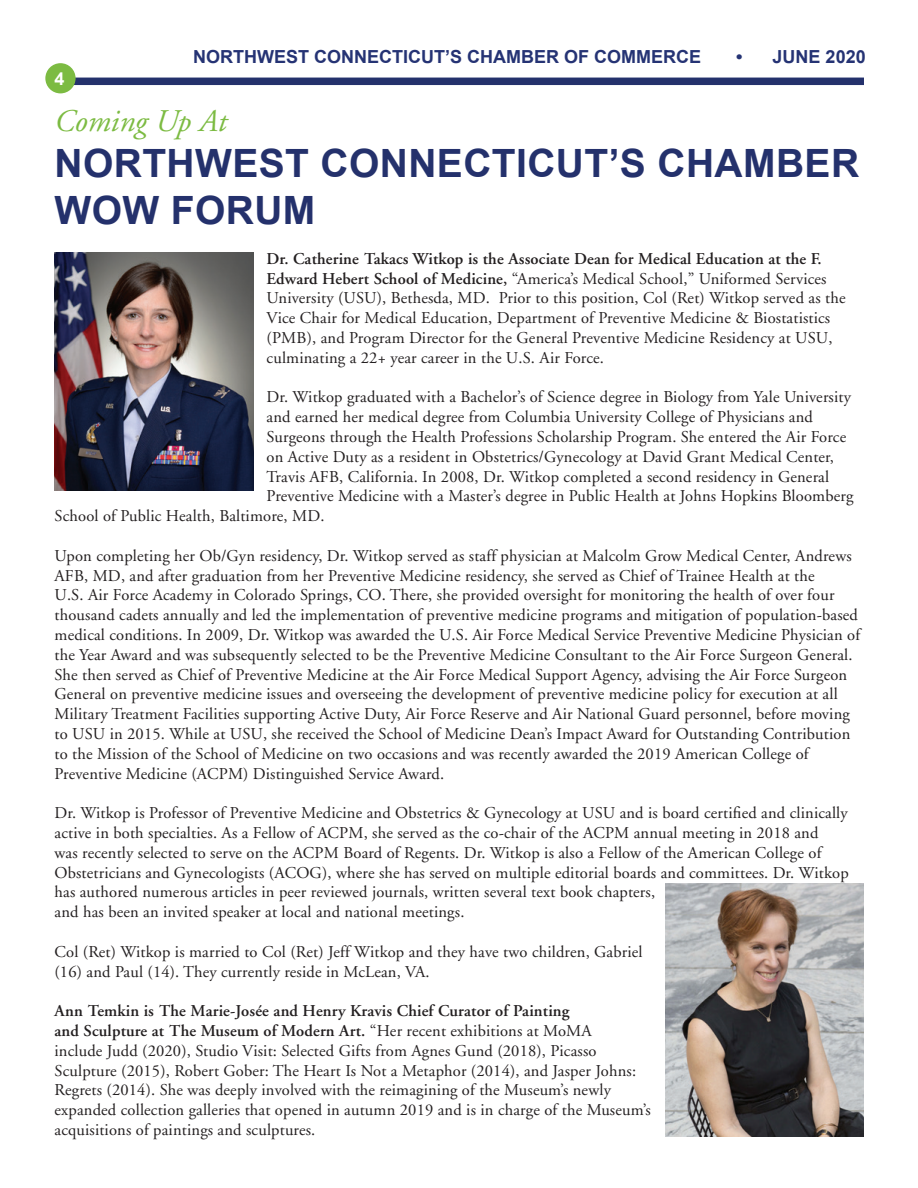
<style>
.page{position:relative;width:918px;height:1188px;background:#fff}
.page>*{position:absolute;margin:0;border:0;box-sizing:border-box;transform-origin:0 0}
.t1{font:700 39px/46.8px "Arial";letter-spacing:.01em;color:#24316c}
.t2{font:italic 31.5px "Adobe Garamond";color:#7cbb42}
.t3{font:700 18px "Arial";color:#253374}
.t4{font:700 18px "Arial";color:#fff}
.t5{font:16.5px/19.8px "Adobe Garamond";letter-spacing:.01em;color:#231f20}
.s1{font-weight:600}
</style>
<div class="page">
<div style="left:66px;top:78px;width:798px;height:7px;background:#24316c"></div>
<div style="left:45px;top:63px;width:31px;height:30px;background:#7cbb42;border-radius:50%"></div>
<img style="left:55px;top:253px;width:198px;height:237px">
<img style="left:665px;top:883px;width:199px;height:253px">
<p class="t3" style="left:193px;top:45px;width:509px">NORTHWEST CONNECTICUT’S CHAMBER OF COMMERCE</p>
<p class="t3" style="left:736px;top:45px;width:131px">• JUNE 2020</p>
<p class="t4" style="left:55px;top:67px;width:12px">4</p>
<h2 class="t2" style="left:55px;top:104px;width:174px">Coming Up At</h2>
<h1 class="t1" style="left:55px;top:142px;width:806px">NORTHWEST CONNECTICUT’S CHAMBER<br>WOW FORUM</h1>
<p class="t5" style="left:267px;top:249px;width:580px"><span class="s1">Dr. Catherine Takacs Witkop is the Associate Dean for Medical Education at the F.<br>Edward Hebert School of Medicine,</span> “America’s Medical School,” Uniformed Services University (USU), Bethesda, MD. Prior to this position, Col (Ret) Witkop served as the Vice Chair for Medical Education, Department of Preventive Medicine &amp; Biostatistics (PMB), and Program Director for the General Preventive Medicine Residency at USU, culminating a 22+ year career in the U.S. Air Force.</p>
<p class="t5" style="left:267px;top:388px;width:586px">Dr. Witkop graduated with a Bachelor’s of Science degree in Biology from Yale University</p>
<p class="t5" style="left:267px;top:407px;width:548px">and earned her medical degree from Columbia University College of Physicians and</p>
<p class="t5" style="left:267px;top:427px;width:581px">Surgeons through the Health Professions Scholarship Program. She entered the Air Force</p>
<p class="t5" style="left:267px;top:447px;width:569px">on Active Duty as a resident in Obstetrics/Gynecology at David Grant Medical Center,</p>
<p class="t5" style="left:267px;top:467px;width:564px">Travis AFB, California. In 2008, Dr. Witkop completed a second residency in General</p>
<p class="t5" style="left:267px;top:487px;width:588px">Preventive Medicine with a Master’s degree in Public Health at Johns Hopkins Bloomberg</p>
<p class="t5" style="left:55px;top:506px;width:271px">School of Public Health, Baltimore, MD.</p>
<p class="t5" style="left:55px;top:546px;width:807px">Upon completing her Ob/Gyn residency, Dr. Witkop served as staff physician at Malcolm Grow Medical Center, Andrews AFB, MD, and after graduation from her Preventive Medicine residency, she served as Chief of Trainee Health at the<br>U.S. Air Force Academy in Colorado Springs, CO. There, she provided oversight for monitoring the health of over four thousand cadets annually and led the implementation of preventive medicine programs and mitigation of population-based medical conditions. In 2009, Dr. Witkop was awarded the U.S. Air Force Medical Service Preventive Medicine Physician of the Year Award and was subsequently selected to be the Preventive Medicine Consultant to the Air Force Surgeon General.<br>She then served as Chief of Preventive Medicine at the Air Force Medical Support Agency, advising the Air Force Surgeon General on preventive medicine issues and overseeing the development of preventive medicine policy for execution at all Military Treatment Facilities supporting Active Duty, Air Force Reserve and Air National Guard personnel, before moving to USU in 2015. While at USU, she received the School of Medicine Dean’s Impact Award for Outstanding Contribution to the Mission of the School of Medicine on two occasions and was recently awarded the 2019 American College of Preventive Medicine (ACPM) Distinguished Service Award.</p>
<p class="t5" style="left:55px;top:803px;width:796px">Dr. Witkop is Professor of Preventive Medicine and Obstetrics &amp; Gynecology at USU and is board certified and clinically active in both specialties. As a Fellow of ACPM, she served as the co-chair of the ACPM annual meeting in 2018 and<br>was recently selected to serve on the ACPM Board of Regents. Dr. Witkop is also a Fellow of the American College of Obstetricians and Gynecologists (ACOG), where she has served on multiple editorial boards and committees. Dr. Witkop has authored numerous articles in peer reviewed journals, written several text book chapters,<br>and has been an invited speaker at local and national meetings.</p>
<p class="t5" style="left:55px;top:942px;width:590px">Col (Ret) Witkop is married to Col (Ret) Jeff Witkop and they have two children, Gabriel (16) and Paul (14). They currently reside in McLean, VA.</p>
<p class="t5" style="left:55px;top:1001px;width:598px"><span class="s1">Ann Temkin is The Marie-Josée and Henry Kravis Chief Curator of Painting<br>and Sculpture at The Museum of Modern Art.</span> “Her recent exhibitions at MoMA<br>include Judd (2020), Studio Visit: Selected Gifts from Agnes Gund (2018), Picasso Sculpture (2015), Robert Gober: The Heart Is Not a Metaphor (2014), and Jasper Johns:<br>Regrets (2014). She was deeply involved with the reimagining of the Museum’s newly expanded collection galleries that opened in autumn 2019 and is in charge of the Museum’s acquisitions of paintings and sculptures.</p>
</div>
